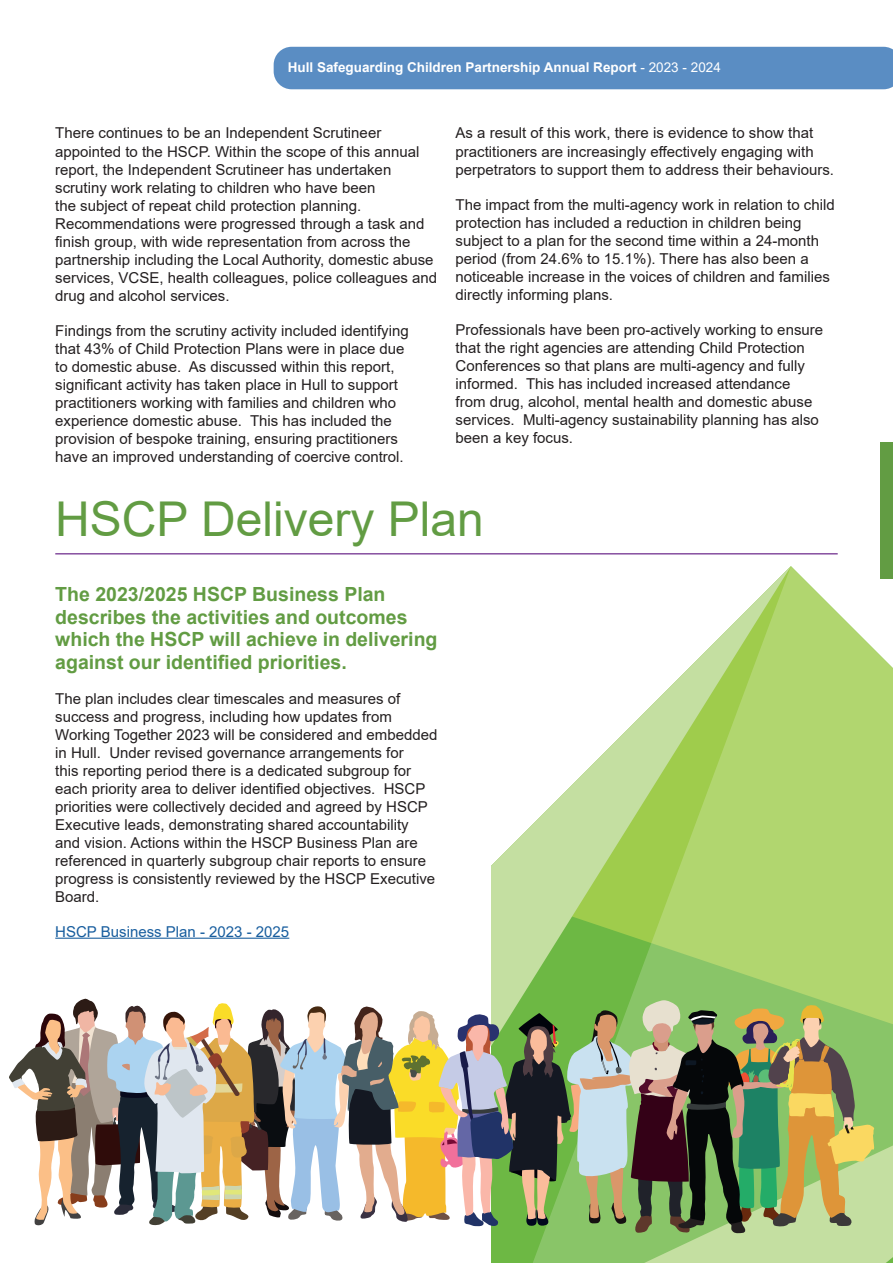
<style>
.page{position:relative;width:893px;height:1263px;background:#fff}
.page>*{position:absolute;margin:0;border:0;box-sizing:border-box;transform-origin:0 0}
.t1{font:48px "Arial";color:#629c43}
.t2{font:700 19.5px/22.5px "Arial";color:#629c43}
.t3{font:15px/18px "Arial";color:#231f20}
.t4{font:15px "Arial";color:#175d9e}
.t5{font:700 13.5px "Arial";color:#fff}
.s1{font-weight:400}
</style>
<div class="page">
<div style="left:274px;top:47px;width:619px;height:42px;background:#5a8dc3"></div>
<hr style="left:55px;top:553px;width:783px;height:1px;background:#864f9f">
<hr style="left:55px;top:938px;width:234px;height:1px;background:#175d9e">
<svg style="left:491px;top:566px;width:402px;height:697px;background:#b9da7f"></svg>
<svg style="left:509px;top:992px;width:384px;height:271px;background:#abd385"></svg>
<svg style="left:491px;top:566px;width:300px;height:684px"></svg>
<svg style="left:9px;top:999px;width:865px;height:234px"></svg>
<div style="left:880px;top:442px;width:13px;height:136px;background:#629c43"></div>
<p class="t5" style="left:288px;top:58px;width:435px">Hull Safeguarding Children Partnership Annual Report <span class="s1">- 2023 - 2024</span></p>
<p class="t3" style="left:55px;top:124px;width:383px">There continues to be an Independent Scrutineer appointed to the HSCP. Within the scope of this annual report, the Independent Scrutineer has undertaken scrutiny work relating to children who have been<br>the subject of repeat child protection planning.<br>Recommendations were progressed through a task and finish group, with wide representation from across the partnership including the Local Authority, domestic abuse services, VCSE, health colleagues, police colleagues and drug and alcohol services.</p>
<p class="t3" style="left:55px;top:321px;width:355px">Findings from the scrutiny activity included identifying that 43% of Child Protection Plans were in place due to domestic abuse. As discussed within this report, significant activity has taken place in Hull to support practitioners working with families and children who experience domestic abuse. This has included the provision of bespoke training, ensuring practitioners have an improved understanding of coercive control.</p>
<p class="t3" style="left:455px;top:124px;width:380px">As a result of this work, there is evidence to show that practitioners are increasingly effectively engaging with perpetrators to support them to address their behaviours.</p>
<p class="t3" style="left:455px;top:195px;width:381px">The impact from the multi-agency work in relation to child protection has included a reduction in children being subject to a plan for the second time within a 24-month period (from 24.6% to 15.1%). There has also been a noticeable increase in the voices of children and families directly informing plans.</p>
<p class="t3" style="left:455px;top:320px;width:369px">Professionals have been pro-actively working to ensure that the right agencies are attending Child Protection Conferences so that plans are multi-agency and fully informed. This has included increased attendance from drug, alcohol, mental health and domestic abuse services. Multi-agency sustainability planning has also been a key focus.</p>
<h1 class="t1" style="left:55px;top:486px;width:430px">HSCP Delivery Plan</h1>
<h2 class="t2" style="left:55px;top:583px;width:384px">The 2023/2025 HSCP Business Plan describes the activities and outcomes which the HSCP will achieve in delivering against our identified priorities.</h2>
<p class="t3" style="left:55px;top:689px;width:384px">The plan includes clear timescales and measures of success and progress, including how updates from Working Together 2023 will be considered and embedded in Hull. Under revised governance arrangements for<br>this reporting period there is a dedicated subgroup for each priority area to deliver identified objectives. HSCP priorities were collectively decided and agreed by HSCP Executive leads, demonstrating shared accountability and vision. Actions within the HSCP Business Plan are referenced in quarterly subgroup chair reports to ensure progress is consistently reviewed by the HSCP Executive Board.</p>
<p class="t4" style="left:55px;top:921px;width:236px">HSCP Business Plan - 2023 - 2025</p>
</div>
